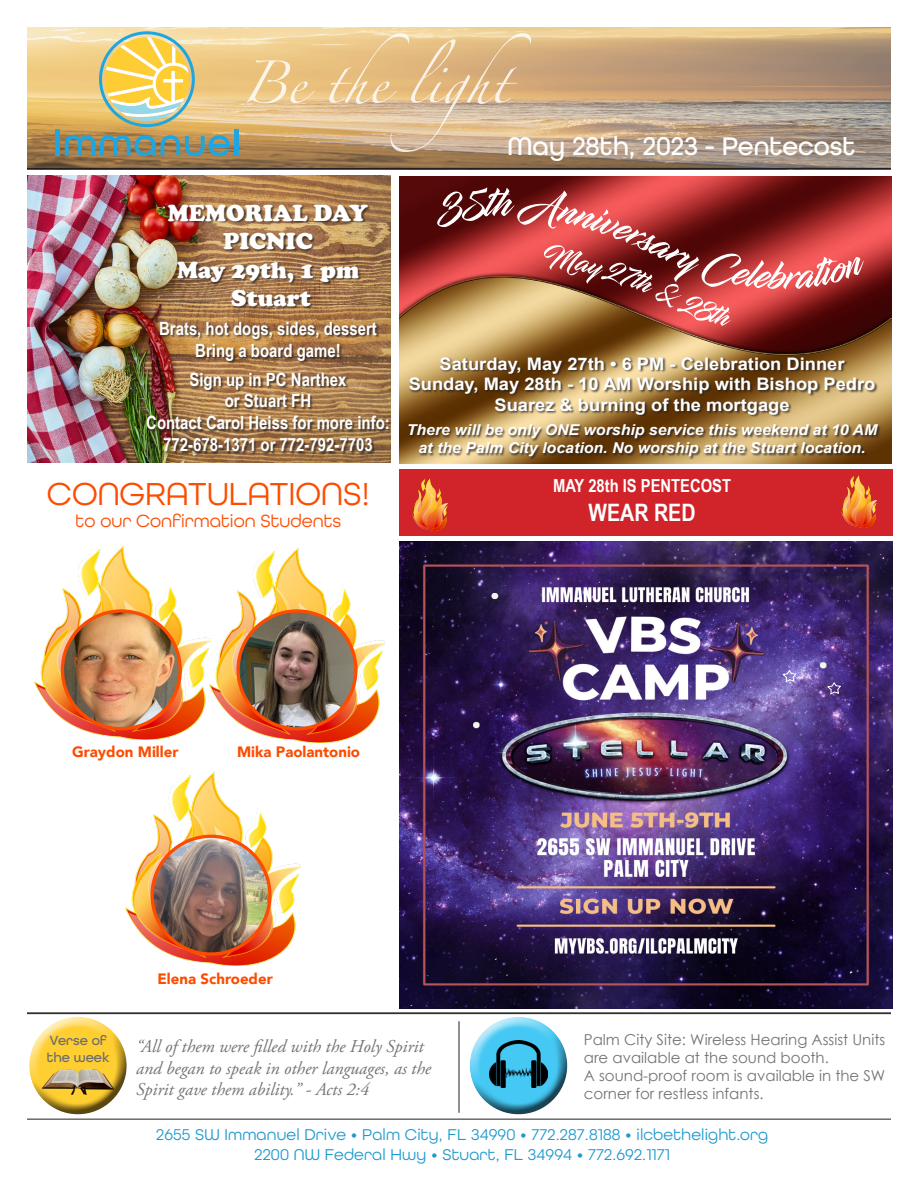
<style>
.page{position:relative;width:918px;height:1188px;background:#fff}
.page>*{position:absolute;margin:0;border:0;box-sizing:border-box;transform-origin:0 0}
.t1{font:33.6px "All Round Gothic";color:#fc4c00}
.t2{font:500 27px "All Round Gothic";color:#fff}
.t3{font:700 24px "Arial Narrow";color:#fff}
.t4{font:900 23.7px "Cooper";color:#fff}
.t5{font:18.6px "All Round Gothic";color:#fc4c00}
.t6{font:700 18.3px/21.9px "Arial Narrow";color:#fff;text-align:center}
.t7{font:italic 18px/21.6px "Adobe Garamond Pro";color:#727477}
.t8{font:700 18px "Arial Narrow";color:#fff}
.t9{font:700 17.25px/20.7px "Arial";color:#fff;text-align:center;scale:1.06 1}
.t10{font:16.5px "All Round Gothic";letter-spacing:.01em;color:#1c99cf}
.t11{font:15px/18px "Century Gothic";color:#727477}
.t12{font:italic 700 15px/18px "Arial";color:#fff;text-align:center;scale:1.06 1}
.t13{font:900 15px "Avenir";color:#fc4c00}
.t14{font:500 13.95px/16.8px "All Round Gothic";color:#6c6d70}
</style>
<div class="page">
<div style="left:469px;top:1014px;width:99px;height:77px;background:#fff;opacity:.75"></div>
<div style="left:469px;top:1031px;width:100px;height:84px;background:#231f20;opacity:.75"></div>
<img style="left:27px;top:27px;width:864px;height:143px">
<hr style="left:27px;top:168px;width:864px;height:1px;background:#231f20">
<img style="left:490px;top:1040px;width:57px;height:48px">
<hr style="left:27px;top:1119px;width:864px;height:1px;background:#231f20">
<hr style="left:27px;top:1013px;width:864px;height:1px;background:#231f20">
<hr style="left:27px;top:1012px;width:864px;height:1px;background:#231f20">
<svg style="left:99px;top:31px;width:96px;height:96px;background:#ddd188"></svg>
<hr style="left:55px;top:129px;width:4px;height:27px;background:#1da6df">
<svg style="left:65px;top:135px;width:165px;height:21px;background:#749086"></svg>
<hr style="left:235px;top:129px;width:4px;height:27px;background:#1da6df">
<svg style="left:247px;top:33px;width:284px;height:119px;background:#e1bf8f"></svg>
<div style="left:28px;top:1014px;width:100px;height:77px;background:#fff;opacity:.75"></div>
<div style="left:28px;top:1031px;width:101px;height:84px;background:#231f20;opacity:.75"></div>
<img style="left:42px;top:1069px;width:72px;height:26px">
<hr style="left:459px;top:1021px;width:1px;height:92px;background:#231f20">
<img style="left:28px;top:176px;width:363px;height:287px">
<img style="left:399px;top:542px;width:494px;height:466px">
<img style="left:399px;top:176px;width:493px;height:288px">
<div style="left:409px;top:357px;width:472px;height:102px;background:#231f20;opacity:.75"></div>
<svg style="left:430px;top:187px;width:434px;height:139px;background:#ab4d45"></svg>
<svg style="left:826px;top:682px;width:16px;height:13px"></svg>
<svg style="left:781px;top:669px;width:16px;height:14px"></svg>
<div style="left:146px;top:205px;width:246px;height:250px;background:#231f20;opacity:.75"></div>
<div style="left:399px;top:469px;width:494px;height:67px;background:#d1232a"></div>
<img style="left:412px;top:478px;width:35px;height:52px">
<img style="left:841px;top:475px;width:35px;height:52px">
<img style="left:125px;top:772px;width:176px;height:194px">
<img style="left:211px;top:548px;width:174px;height:194px">
<img style="left:35px;top:545px;width:176px;height:195px">
<img style="left:62px;top:611px;width:118px;height:118px;border-radius:59px">
<div style="left:61px;top:609px;width:121px;height:121px;border:3px solid #fc4c00;border-radius:50%"></div>
<img style="left:152px;top:836px;width:118px;height:118px;border-radius:59px">
<div style="left:150px;top:835px;width:122px;height:121px;border:3px solid #fc4c00;border-radius:50%"></div>
<img style="left:238px;top:611px;width:118px;height:118px;border-radius:59px">
<div style="left:236px;top:609px;width:121px;height:121px;border:3px solid #fc4c00;border-radius:50%"></div>
<p class="t4" style="left:168px;top:199px;width:202px">MEMORIAL DAY</p>
<p class="t4" style="left:223px;top:228px;width:91px">PICNIC</p>
<p class="t4" style="left:177px;top:256px;width:183px">May 29th, 1 pm</p>
<p class="t4" style="left:231px;top:285px;width:81px">Stuart</p>
<p class="t6" style="left:159px;top:317px;width:219px">Brats, hot dogs, sides, dessert</p>
<p class="t6" style="left:195px;top:339px;width:147px">Bring a board game!</p>
<p class="t6" style="left:189px;top:367px;width:159px">Sign up in PC Narthex</p>
<p class="t6" style="left:225px;top:389px;width:88px">or Stuart FH</p>
<p class="t6" style="left:146px;top:411px;width:245px">Contact Carol Heiss for more info:<br>772-678-1371 or 772-792-7703</p>
<p class="t1" style="left:47px;top:474px;width:325px">CONGRATULATIONS!</p>
<p class="t5" style="left:76px;top:510px;width:267px">to our Confirmation Students</p>
<p class="t2" style="left:507px;top:130px;width:349px">May 28th, 2023 - Pentecost</p>
<p class="t9" style="left:409px;top:353px;width:442px">Saturday, May 27th • 6 PM - Celebration Dinner<br>Sunday, May 28th - 10 AM Worship with Bishop Pedro<br>Suarez &amp; burning of the mortgage</p>
<p class="t12" style="left:407px;top:421px;width:445px">There will be only ONE worship service this weekend at 10 AM at the Palm City location. No worship at the Stuart location.</p>
<p class="t8" style="left:553px;top:472px;width:180px">MAY 28th IS PENTECOST</p>
<p class="t3" style="left:589px;top:495px;width:109px">WEAR RED</p>
<p class="t13" style="left:72px;top:739px;width:108px">Graydon Miller</p>
<p class="t13" style="left:237px;top:739px;width:125px">Mika Paolantonio</p>
<p class="t13" style="left:158px;top:966px;width:117px">Elena Schroeder</p>
<p class="t14" style="left:47px;top:1032px;width:65px">Verse of the week</p>
<p class="t7" style="left:136px;top:1036px;width:297px">“All of them were filled with the Holy Spirit and began to speak in other languages, as the<br>Spirit gave them ability.” - Acts 2:4</p>
<p class="t11" style="left:584px;top:1030px;width:303px">Palm City Site: Wireless Hearing Assist Units are available at the sound booth.<br>A sound-proof room is available in the SW corner for restless infants.</p>
<p class="t10" style="left:156px;top:1125px;width:614px">2655 SW Immanuel Drive • Palm City, FL 34990 • 772.287.8188 • ilcbethelight.org</p>
<p class="t10" style="left:255px;top:1145px;width:417px">2200 NW Federal Hwy • Stuart, FL 34994 • 772.692.1171</p>
</div>
